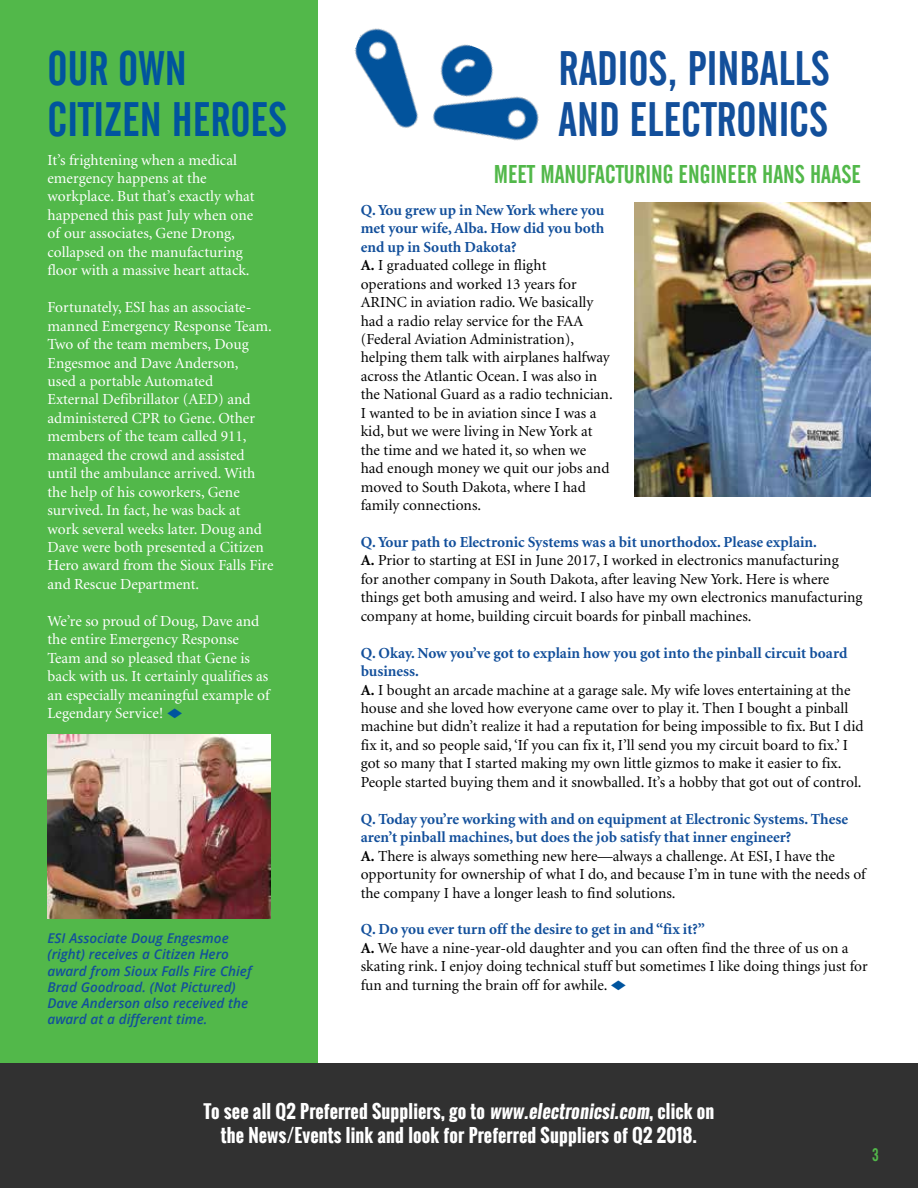
<style>
.page{position:relative;width:918px;height:1188px;background:#fff}
.page>*{position:absolute;margin:0;border:0;box-sizing:border-box;transform-origin:0 0}
.t1{font:48px/51px "Alternate Gothic No 2 BT";color:#124f9b}
.t2{font:48px/51px "Alternate Gothic No 2 BT";color:#00549e}
.t3{font:25.5px "Alternate Gothic No 2 BT";color:#52b84a}
.t4{font:700 18px/24px "Oswald";letter-spacing:.01em;color:#fff;text-align:center}
.t5{font:18px "Alternate Gothic No 2 BT";color:#52b84a}
.t6{font:15.3px/18.5px "Minion";color:#000}
.t7{font:15.3px/18.5px "Minion";color:#fff}
.t8{font:italic 600 13.5px/16.2px "Open Sans";color:#124f9b}
.s1{color:#00549e}
.s2{font-weight:700;color:#124f9b}
.s3{font-weight:700}
</style>
<div class="page">
<div style="left:0;top:0;width:318px;height:1083px;background:#52b84a"></div>
<div style="left:0;top:1064px;width:918px;height:124px;background:#313131"></div>
<img style="left:634px;top:203px;width:237px;height:294px">
<img style="left:48px;top:734px;width:223px;height:185px">
<img style="left:354px;top:28px;width:185px;height:113px">
<h1 class="t2" style="left:48px;top:43px;width:241px">OUR OWN<br>CITIZEN HEROES</h1>
<p class="t7" style="left:48px;top:151px;width:209px">It’s frightening when a medical emergency happens at the workplace. But that’s exactly what happened this past July when one of our associates, Gene Drong, collapsed on the manufacturing floor with a massive heart attack.</p>
<p class="t7" style="left:48px;top:299px;width:227px">Fortunately, ESI has an associate&shy;manned Emergency Response Team.<br>Two of the team members, Doug<br>Engesmoe and Dave Anderson,<br>used a portable Automated<br>External Defibrillator (AED) and administered CPR to Gene. Other members of the team called 911, managed the crowd and assisted until the ambulance arrived. With the help of his coworkers, Gene survived. In fact, he was back at work several weeks later. Doug and<br>Dave were both presented a Citizen<br>Hero award from the Sioux Falls Fire and Rescue Department.</p>
<p class="t7" style="left:48px;top:612px;width:224px">We’re so proud of Doug, Dave and the entire Emergency Response<br>Team and so pleased that Gene is back with us. It certainly qualifies as an especially meaningful example of<br>Legendary Service! <span class="s1">◆</span></p>
<p class="t8" style="left:48px;top:930px;width:206px">ESI Associate Doug Engesmoe (right) receives a Citizen Hero award from Sioux Falls Fire Chief<br>Brad Goodroad. (Not Pictured)<br>Dave Anderson also received the award at a different time.</p>
<h1 class="t1" style="left:559px;top:43px;width:272px">RADIOS, PINBALLS<br>AND ELECTRONICS</h1>
<h2 class="t3" style="left:494px;top:160px;width:368px">MEET MANUFACTURING ENGINEER HANS HAASE</h2>
<p class="t6" style="left:361px;top:201px;width:253px"><span class="s2">Q. You grew up in New York where you met your wife, Alba. How did you both end up in South Dakota?<br></span><span class="s3">A.</span> I graduated college in flight operations and worked 13 years for ARINC in aviation radio. We basically had a radio relay service for the FAA (Federal Aviation Administration), helping them talk with airplanes halfway across the Atlantic Ocean. I was also in the National Guard as a radio technician.<br>I wanted to be in aviation since I was a kid, but we were living in New York at the time and we hated it, so when we had enough money we quit our jobs and moved to South Dakota, where I had family connections.</p>
<p class="t6" style="left:361px;top:533px;width:503px"><span class="s2">Q. Your path to Electronic Systems was a bit unorthodox. Please explain.<br></span><span class="s3">A.</span> Prior to starting at ESI in June 2017, I worked in electronics manufacturing<br>for another company in South Dakota, after leaving New York. Here is where things get both amusing and weird. I also have my own electronics manufacturing company at home, building circuit boards for pinball machines.</p>
<p class="t6" style="left:361px;top:644px;width:504px"><span class="s2">Q. Okay. Now you’ve got to explain how you got into the pinball circuit board business.<br></span><span class="s3">A.</span> I bought an arcade machine at a garage sale. My wife loves entertaining at the house and she loved how everyone came over to play it. Then I bought a pinball machine but didn’t realize it had a reputation for being impossible to fix. But I did fix it, and so people said, ‘If you can fix it, I’ll send you my circuit board to fix.’ I got so many that I started making my own little gizmos to make it easier to fix.<br>People started buying them and it snowballed. It’s a hobby that got out of control.</p>
<p class="t6" style="left:361px;top:810px;width:507px"><span class="s2">Q. Today you’re working with and on equipment at Electronic Systems. These aren’t pinball machines, but does the job satisfy that inner engineer?<br></span><span class="s3">A.</span> There is always something new here—always a challenge. At ESI, I have the opportunity for ownership of what I do, and because I’m in tune with the needs of the company I have a longer leash to find solutions.</p>
<p class="t6" style="left:361px;top:921px;width:509px"><span class="s2">Q. Do you ever turn off the desire to get in and “fix it?”<br></span><span class="s3">A.</span> We have a nine-year-old daughter and you can often find the three of us on a skating rink. I enjoy doing technical stuff but sometimes I like doing things just for fun and turning the brain off for awhile. <span class="s1">◆</span></p>
<p class="t4" style="left:203px;top:1100px;width:512px">To see all Q2 Preferred Suppliers, go to www.electronicsi.com, click on the News/Events link and look for Preferred Suppliers of Q2 2018.</p>
<p class="t5" style="left:872px;top:1145px;width:8px">3</p>
</div>
